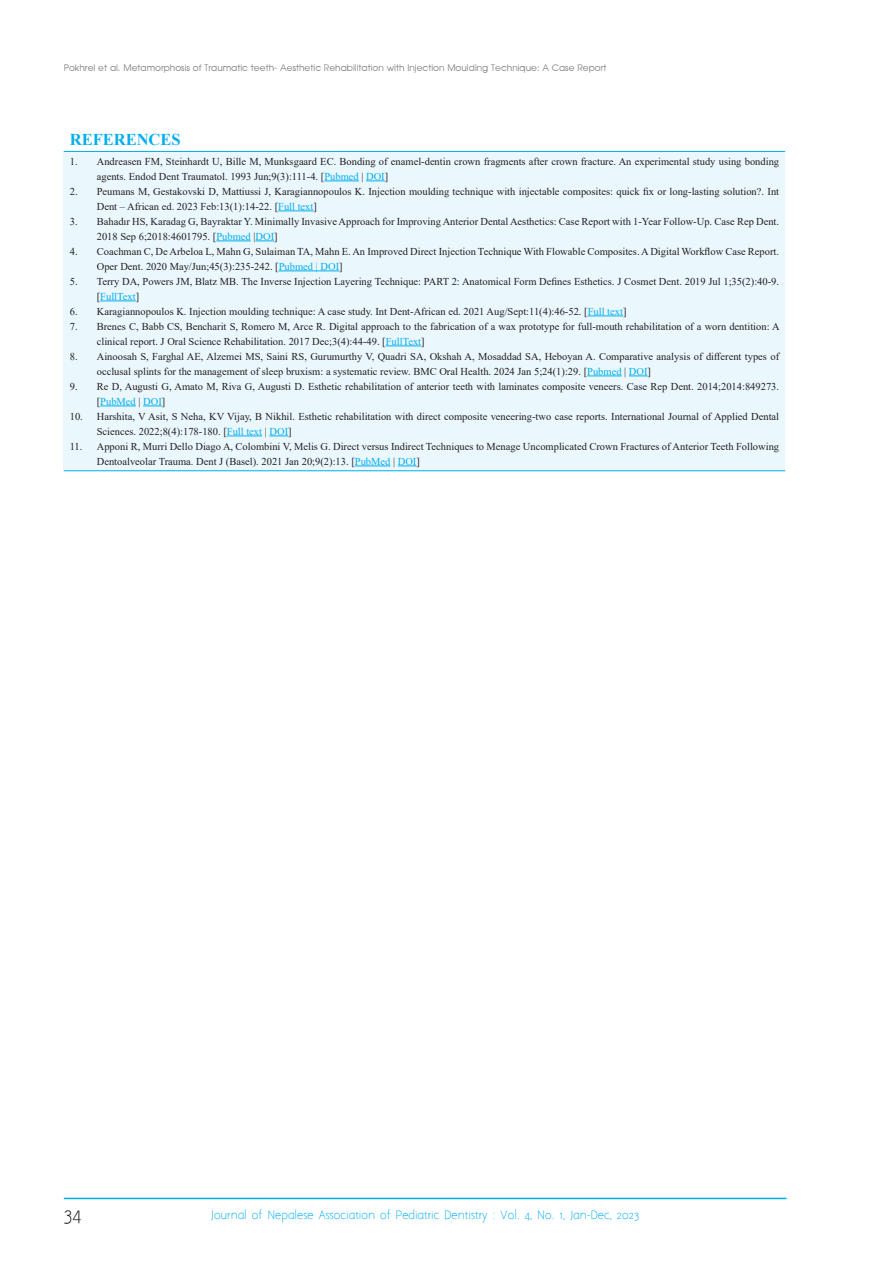
<style>
.page{position:relative;width:893px;height:1263px;background:#fff}
.page>*{position:absolute;margin:0;border:0;box-sizing:border-box;transform-origin:0 0}
.t1{font:18px "Aaargh Normal";color:#231f20}
.t2{font:700 16.5px "Times New Roman";color:#00aeef}
.t3{font:10.5px/15px "Times New Roman";color:#231f20}
.t4{font:10.5px "Aaargh Normal";color:#00aeef}
.t5{font:9px "Advance Normal";color:#808285}
.s1{color:#00aeef}
</style>
<div class="page">
<hr style="left:64px;top:1198px;width:723px;height:1px;background:#00aeef">
<div style="left:64px;top:151px;width:721px;height:320px;background:#eaf7fd"></div>
<hr style="left:64px;top:151px;width:721px;height:1px;background:#00aeef">
<hr style="left:64px;top:470px;width:721px;height:1px;background:#00aeef">
<hr style="left:324px;top:181px;width:35px;height:1px;background:#00aeef">
<svg style="left:366px;top:181px;width:19px;height:1px"></svg>
<hr style="left:278px;top:211px;width:35px;height:1px;background:#00aeef">
<hr style="left:216px;top:241px;width:35px;height:1px;background:#00aeef">
<svg style="left:256px;top:241px;width:18px;height:1px"></svg>
<hr style="left:279px;top:271px;width:60px;height:1px;background:#00aeef">
<hr style="left:100px;top:301px;width:36px;height:1px;background:#00aeef">
<hr style="left:588px;top:316px;width:35px;height:1px;background:#00aeef">
<hr style="left:386px;top:346px;width:35px;height:1px;background:#00aeef">
<hr style="left:587px;top:376px;width:35px;height:1px;background:#00aeef">
<svg style="left:629px;top:376px;width:19px;height:1px"></svg>
<hr style="left:100px;top:406px;width:36px;height:1px;background:#00aeef">
<svg style="left:143px;top:406px;width:19px;height:1px"></svg>
<hr style="left:227px;top:436px;width:35px;height:1px;background:#00aeef">
<svg style="left:269px;top:436px;width:19px;height:1px"></svg>
<hr style="left:355px;top:466px;width:35px;height:1px;background:#00aeef">
<svg style="left:398px;top:466px;width:18px;height:1px"></svg>
<p class="t5" style="left:64px;top:62px;width:544px">Pokhrel et al. Metamorphosis of Traumatic teeth- Aesthetic Rehabilitation with Injection Moulding Technique: A Case Report</p>
<p class="t2" style="left:70px;top:128px;width:112px">REFERENCES</p>
<p class="t3" style="left:97px;top:153px;width:684px;text-indent:-27px">1. Andreasen FM, Steinhardt U, Bille M, Munksgaard EC. Bonding of enamel-dentin crown fragments after crown fracture. An experimental study using bonding agents. Endod Dent Traumatol. 1993 Jun;9(3):111-4. [<span class="s1">Pubmed</span> | <span class="s1">DOI</span>]</p>
<p class="t3" style="left:97px;top:183px;width:684px;text-indent:-27px">2. Peumans M, Gestakovski D, Mattiussi J, Karagiannopoulos K. Injection moulding technique with injectable composites: quick fix or long-lasting solution?. Int<br>Dent – African ed. 2023 Feb:13(1):14-22. [<span class="s1">Full text</span>]</p>
<p class="t3" style="left:97px;top:213px;width:684px;text-indent:-27px">3. Bahadır HS, Karadag G, Bayraktar Y. Minimally Invasive Approach for Improving Anterior Dental Aesthetics: Case Report with 1-Year Follow-Up. Case Rep Dent.<br>2018 Sep 6;2018:4601795. [<span class="s1">Pubmed</span> |<span class="s1">DOI</span>]</p>
<p class="t3" style="left:97px;top:243px;width:684px;text-indent:-27px">4. Coachman C, De Arbeloa L, Mahn G, Sulaiman TA, Mahn E. An Improved Direct Injection Technique With Flowable Composites. A Digital Workflow Case Report.<br>Oper Dent. 2020 May/Jun;45(3):235-242. [<span class="s1">Pubmed | DOI</span>]</p>
<p class="t3" style="left:97px;top:273px;width:684px;text-indent:-27px">5. Terry DA, Powers JM, Blatz MB. The Inverse Injection Layering Technique: PART 2: Anatomical Form Defines Esthetics. J Cosmet Dent. 2019 Jul 1;35(2):40-9. [<span class="s1">FullText</span>]</p>
<p class="t3" style="left:70px;top:303px;width:558px">6. Karagiannopoulos K. Injection moulding technique: A case study. Int Dent-African ed. 2021 Aug/Sept:11(4):46-52. [<span class="s1">Full text</span>]</p>
<p class="t3" style="left:97px;top:318px;width:684px;text-indent:-27px">7. Brenes C, Babb CS, Bencharit S, Romero M, Arce R. Digital approach to the fabrication of a wax prototype for full-mouth rehabilitation of a worn dentition: A clinical report. J Oral Science Rehabilitation. 2017 Dec;3(4):44-49. [<span class="s1">FullText</span>]</p>
<p class="t3" style="left:97px;top:348px;width:684px;text-indent:-27px">8. Ainoosah S, Farghal AE, Alzemei MS, Saini RS, Gurumurthy V, Quadri SA, Okshah A, Mosaddad SA, Heboyan A. Comparative analysis of different types of occlusal splints for the management of sleep bruxism: a systematic review. BMC Oral Health. 2024 Jan 5;24(1):29. [<span class="s1">Pubmed</span> | <span class="s1">DOI</span>]</p>
<p class="t3" style="left:97px;top:378px;width:684px;text-indent:-27px">9. Re D, Augusti G, Amato M, Riva G, Augusti D. Esthetic rehabilitation of anterior teeth with laminates composite veneers. Case Rep Dent. 2014;2014:849273. [<span class="s1">PubMed</span> | <span class="s1">DOI</span>]</p>
<p class="t3" style="left:97px;top:408px;width:684px;text-indent:-27px">10. Harshita, V Asit, S Neha, KV Vijay, B Nikhil. Esthetic rehabilitation with direct composite veneering-two case reports. International Journal of Applied Dental<br>Sciences. 2022;8(4):178-180. [<span class="s1">Full text</span> | <span class="s1">DOI</span>]</p>
<p class="t3" style="left:97px;top:438px;width:684px;text-indent:-27px">11. Apponi R, Murri Dello Diago A, Colombini V, Melis G. Direct versus Indirect Techniques to Menage Uncomplicated Crown Fractures of Anterior Teeth Following<br>Dentoalveolar Trauma. Dent J (Basel). 2021 Jan 20;9(2):13. [<span class="s1">PubMed</span> | <span class="s1">DOI</span>]</p>
<h1 class="t1" style="left:64px;top:1204px;width:20px">34</h1>
<p class="t4" style="left:211px;top:1209px;width:430px">Journal of Nepalese Association of Pediatric Dentistry : Vol. 4, No. 1, Jan-Dec, 2023</p>
</div>
